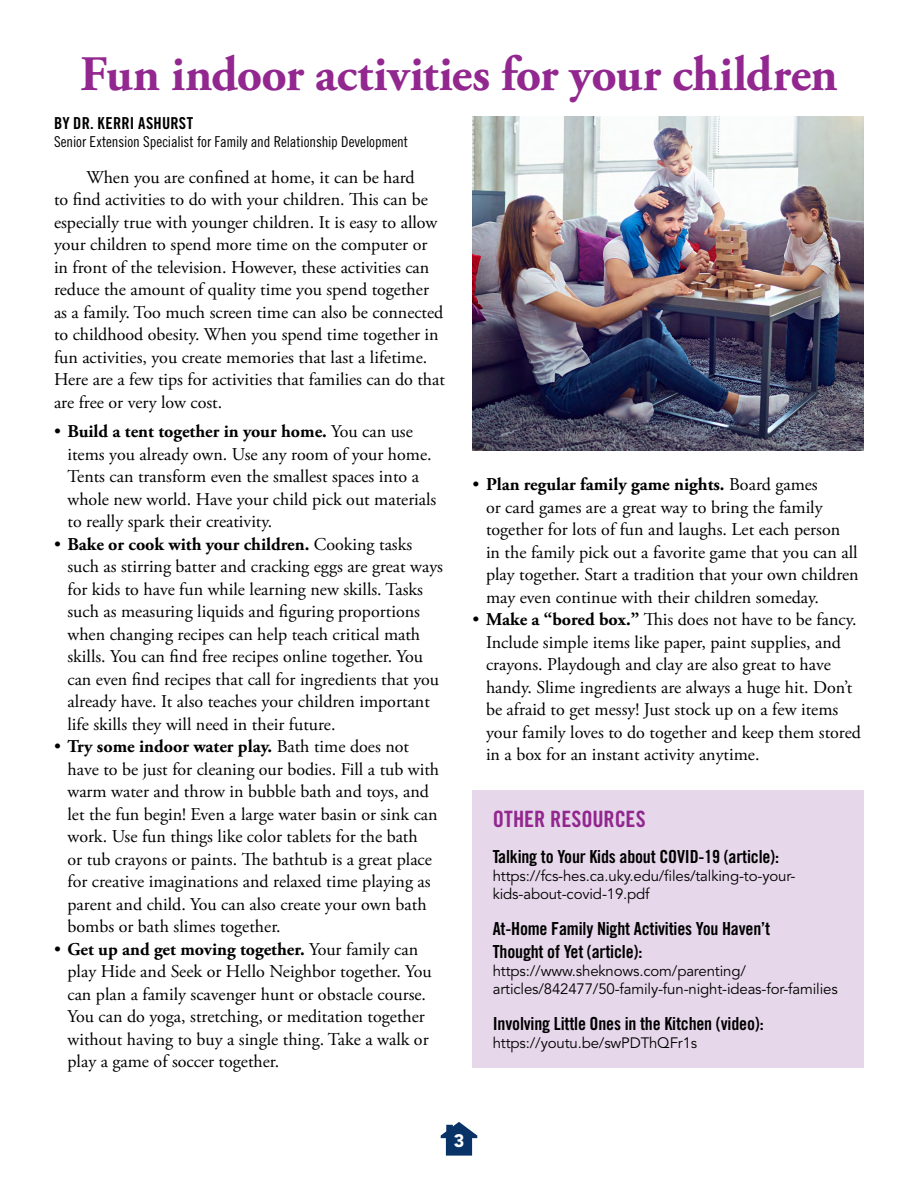
<style>
.page{position:relative;width:918px;height:1188px;background:#fff}
.page>*{position:absolute;margin:0;border:0;box-sizing:border-box;transform-origin:0 0}
.t1{font:700 49.5px "Adobe Garamond Pro";letter-spacing:-.01em;color:#92278f}
.t2{font:22.5px "Trade Gothic LT Pro Bd Cn 20";color:#92278f}
.t3{font:18px/22.5px "Adobe Garamond Pro";color:#000}
.t4{font:18px/22.5px "Trade Gothic LT Pro Bd Cn 20";letter-spacing:-.01em;color:#000}
.t5{font:900 18px "Avenir LT Std";color:#fff}
.t6{font:16.5px "Trade Gothic LT Pro Bd Cn 20";letter-spacing:.015em;color:#000}
.t7{font:15px/18px "Avenir LT Std";letter-spacing:-.01em;color:#000}
.t8{font:15px "Trade Gothic LT Pro Cn 18";letter-spacing:-.005em;color:#000}
.s1{font-weight:700}
</style>
<div class="page">
<div style="left:472px;top:791px;width:392px;height:277px;background:#e6d7ea"></div>
<img style="left:472px;top:117px;width:392px;height:333px">
<svg style="left:441px;top:1122px;width:36px;height:34px"></svg>
<h1 class="t1" style="left:80px;top:45px;width:759px">Fun indoor activities for your children</h1>
<p class="t6" style="left:54px;top:113px;width:141px">BY DR. KERRI ASHURST</p>
<p class="t8" style="left:54px;top:133px;width:356px">Senior Extension Specialist for Family and Relationship Development</p>
<p class="t3" style="left:54px;top:166px;width:393px;text-indent:32px">When you are confined at home, it can be hard<br>to find activities to do with your children. This can be especially true with younger children. It is easy to allow your children to spend more time on the computer or in front of the television. However, these activities can reduce the amount of quality time you spend together as a family. Too much screen time can also be connected to childhood obesity. When you spend time together in fun activities, you create memories that last a lifetime.<br>Here are a few tips for activities that families can do that are free or very low cost.</p>
<p class="t3" style="left:68px;top:421px;width:370px;text-indent:-14px">• <span class="s1">Build a tent together in your home.</span> You can use items you already own. Use any room of your home.<br>Tents can transform even the smallest spaces into a whole new world. Have your child pick out materials to really spark their creativity.</p>
<p class="t3" style="left:68px;top:533px;width:377px;text-indent:-14px">• <span class="s1">Bake or cook with your children.</span> Cooking tasks such as stirring batter and cracking eggs are great ways for kids to have fun while learning new skills. Tasks such as measuring liquids and figuring proportions when changing recipes can help teach critical math skills. You can find free recipes online together. You can even find recipes that call for ingredients that you already have. It also teaches your children important life skills they will need in their future.</p>
<p class="t3" style="left:68px;top:736px;width:373px;text-indent:-14px">• <span class="s1">Try some indoor water play.</span> Bath time does not have to be just for cleaning our bodies. Fill a tub with warm water and throw in bubble bath and toys, and let the fun begin! Even a large water basin or sink can work. Use fun things like color tablets for the bath<br>or tub crayons or paints. The bathtub is a great place for creative imaginations and relaxed time playing as parent and child. You can also create your own bath bombs or bath slimes together.</p>
<p class="t3" style="left:68px;top:938px;width:366px;text-indent:-14px">• <span class="s1">Get up and get moving together.</span> Your family can play Hide and Seek or Hello Neighbor together. You can plan a family scavenger hunt or obstacle course.<br>You can do yoga, stretching, or meditation together without having to buy a single thing. Take a walk or play a game of soccer together.</p>
<p class="t3" style="left:486px;top:474px;width:374px;text-indent:-14px">• <span class="s1">Plan regular family game nights.</span> Board games<br>or card games are a great way to bring the family together for lots of fun and laughs. Let each person in the family pick out a favorite game that you can all play together. Start a tradition that your own children may even continue with their children someday.</p>
<p class="t3" style="left:486px;top:609px;width:377px;text-indent:-14px">• <span class="s1">Make a “bored box.”</span> This does not have to be fancy.<br>Include simple items like paper, paint supplies, and crayons. Playdough and clay are also great to have handy. Slime ingredients are always a huge hit. Don’t be afraid to get messy! Just stock up on a few items your family loves to do together and keep them stored in a box for an instant activity anytime.</p>
<p class="t2" style="left:493px;top:805px;width:155px">OTHER RESOURCES</p>
<p class="t4" style="left:493px;top:845px;width:288px">Talking to Your Kids about COVID-19 (article):</p>
<p class="t7" style="left:493px;top:867px;width:304px">https://fcs-hes.ca.uky.edu/files/talking-to-your&shy;kids-about-covid-19.pdf</p>
<p class="t4" style="left:493px;top:917px;width:279px">At-Home Family Night Activities You Haven’t<br>Thought of Yet (article):</p>
<p class="t7" style="left:493px;top:962px;width:347px">https://www.sheknows.com/parenting/ articles/842477/50-family-fun-night-ideas-for-families</p>
<p class="t4" style="left:493px;top:1012px;width:272px">Involving Little Ones in the Kitchen (video):</p>
<p class="t7" style="left:493px;top:1034px;width:206px">https://youtu.be/swPDThQFr1s</p>
<p class="t5" style="left:454px;top:1130px;width:12px">3</p>
</div>
